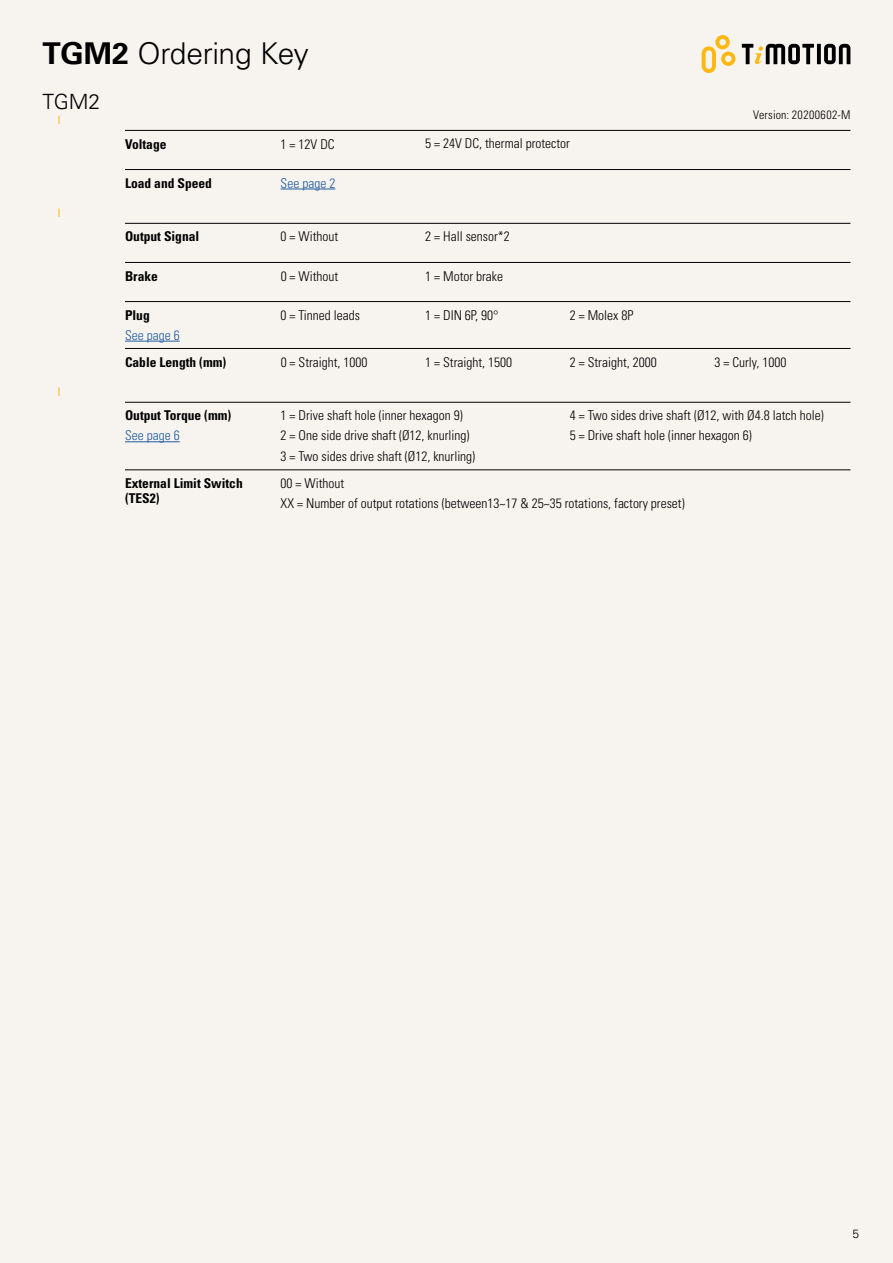
<style>
.page{position:relative;width:893px;height:1263px;background:#f7f3ef}
.page>*{position:absolute;margin:0;border:0;box-sizing:border-box;transform-origin:0 0}
.t1{font:300 30px "Univers LT Std";letter-spacing:-.015em;color:#000}
.t2{font:300 21px "Univers LT Std";color:#000}
.t3{font:300 condensed 13.5px/20.1px "Univers LT Std";color:#000}
.t4{font:700 condensed 13.5px/15px "Univers LT Std";color:#000}
.t5{font:300 condensed 13.5px "Univers LT Std";color:#205d9e}
.t6{font:300 condensed 12px "Univers LT Std";letter-spacing:.03em;color:#000}
.t7{font:300 12px "Univers LT Std";color:#000}
.s1{font-weight:700}
</style>
<div class="page">
<svg style="left:702px;top:35px;width:33px;height:38px"></svg>
<svg style="left:817px;top:44px;width:4px;height:20px"></svg>
<svg style="left:824px;top:44px;width:26px;height:20px"></svg>
<svg style="left:742px;top:44px;width:72px;height:20px"></svg>
<hr style="left:125px;top:169px;width:725px;height:1px;background:#000">
<hr style="left:281px;top:189px;width:54px;height:1px;background:#205d9e">
<hr style="left:125px;top:130px;width:725px;height:1px;background:#000">
<hr style="left:125px;top:341px;width:55px;height:1px;background:#205d9e">
<hr style="left:125px;top:223px;width:725px;height:1px;background:#000">
<hr style="left:125px;top:301px;width:725px;height:1px;background:#000">
<hr style="left:125px;top:262px;width:725px;height:1px;background:#000">
<hr style="left:125px;top:348px;width:725px;height:1px;background:#000">
<hr style="left:125px;top:441px;width:55px;height:1px;background:#205d9e">
<hr style="left:125px;top:402px;width:725px;height:1px;background:#000">
<hr style="left:125px;top:470px;width:725px;height:1px;background:#000">
<h1 class="t1" style="left:43px;top:36px;width:268px"><span class="s1">TGM2</span> Ordering Key</h1>
<h2 class="t2" style="left:43px;top:89px;width:59px">TGM2</h2>
<p class="t4" style="left:125px;top:136px;width:43px">Voltage</p>
<p class="t3" style="left:281px;top:134px;width:55px">1 = 12V DC</p>
<p class="t3" style="left:425px;top:134px;width:146px">5 = 24V DC, thermal protector</p>
<p class="t4" style="left:125px;top:175px;width:88px">Load and Speed</p>
<p class="t5" style="left:281px;top:175px;width:56px">See page 2</p>
<p class="t4" style="left:125px;top:229px;width:76px">Output Signal</p>
<p class="t3" style="left:281px;top:227px;width:59px">0 = Without</p>
<p class="t3" style="left:425px;top:227px;width:86px">2 = Hall sensor*2</p>
<p class="t4" style="left:125px;top:268px;width:34px">Brake</p>
<p class="t3" style="left:281px;top:266px;width:59px">0 = Without</p>
<p class="t3" style="left:425px;top:266px;width:79px">1 = Motor brake</p>
<p class="t4" style="left:125px;top:307px;width:26px">Plug</p>
<p class="t5" style="left:125px;top:327px;width:56px">See page 6</p>
<p class="t3" style="left:281px;top:305px;width:81px">0 = Tinned leads</p>
<p class="t3" style="left:425px;top:305px;width:75px">1 = DIN 6P, 90°</p>
<p class="t3" style="left:570px;top:305px;width:65px">2 = Molex 8P</p>
<p class="t6" style="left:753px;top:108px;width:99px">Version: 20200602-M</p>
<p class="t4" style="left:125px;top:354px;width:103px">Cable Length (mm)</p>
<p class="t4" style="left:125px;top:408px;width:108px">Output Torque (mm)</p>
<p class="t5" style="left:125px;top:428px;width:56px">See page 6</p>
<p class="t4" style="left:125px;top:476px;width:119px">External Limit Switch (TES2)</p>
<p class="t3" style="left:281px;top:352px;width:88px">0 = Straight, 1000</p>
<p class="t3" style="left:425px;top:352px;width:88px">1 = Straight, 1500</p>
<p class="t3" style="left:570px;top:352px;width:88px">2 = Straight, 2000</p>
<p class="t3" style="left:714px;top:352px;width:74px">3 = Curly, 1000</p>
<p class="t3" style="left:281px;top:405px;width:196px">1 = Drive shaft hole (inner hexagon 9)<br>2 = One side drive shaft (Ø12, knurling)<br>3 = Two sides drive shaft (Ø12, knurling)</p>
<p class="t3" style="left:570px;top:405px;width:255px">4 = Two sides drive shaft (Ø12, with Ø4.8 latch hole)<br>5 = Drive shaft hole (inner hexagon 6)</p>
<p class="t3" style="left:281px;top:473px;width:406px">00 = Without<br>XX = Number of output rotations (between13~17 &amp; 25~35 rotations, factory preset)</p>
<p class="t7" style="left:852px;top:1226px;width:8px">5</p>
</div>
